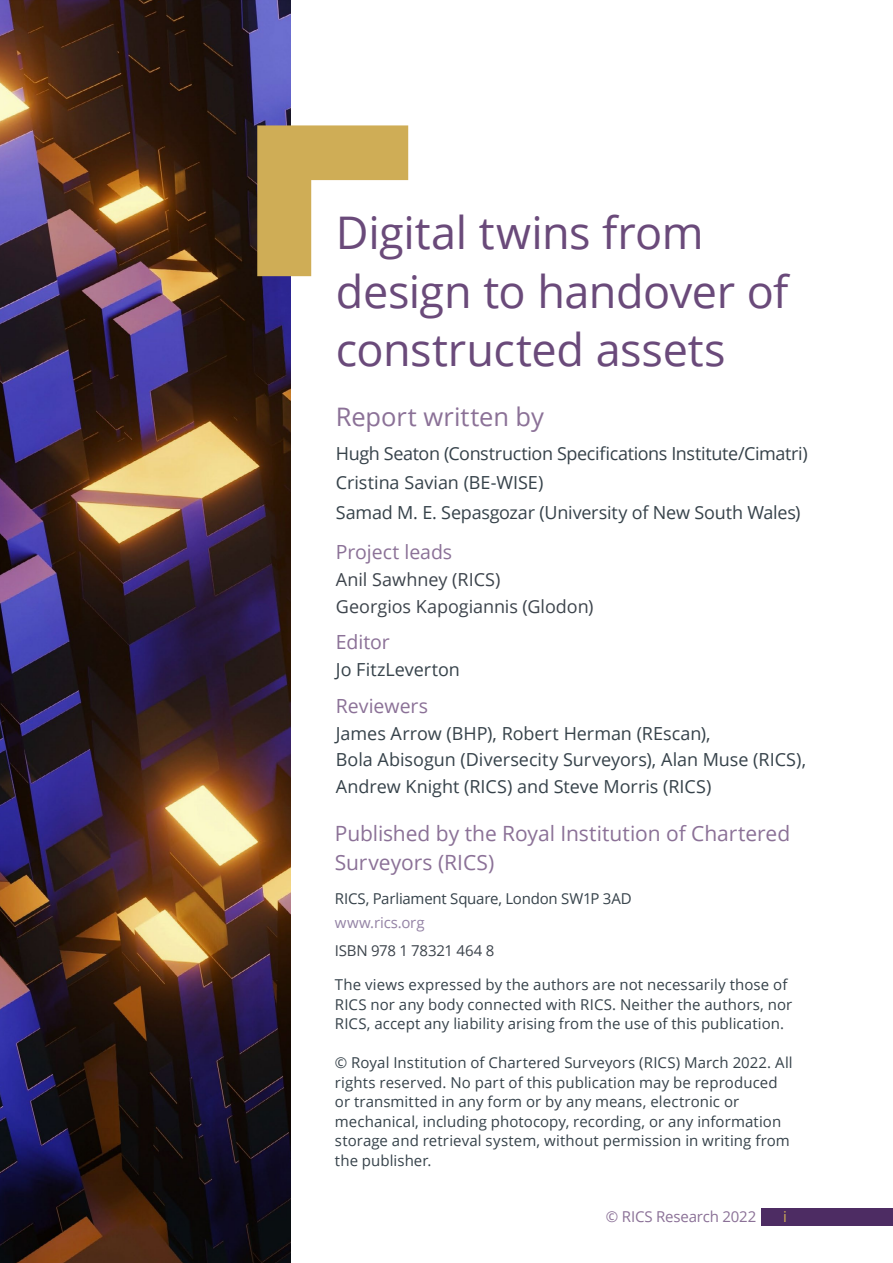
<style>
.page{position:relative;width:893px;height:1263px;background:#fff}
.page>*{position:absolute;margin:0;border:0;box-sizing:border-box;transform-origin:0 0}
.t1{font:45px/58.5px "Open Sans";letter-spacing:-.01em;color:#6a4a7a}
.t2{font:25.5px "Open Sans";letter-spacing:-.005em;color:#8b7197}
.t3{font:21px/28.5px "Open Sans";letter-spacing:-.005em;color:#8b7197}
.t4{font:19.5px "Open Sans";letter-spacing:-.005em;color:#8b7197}
.t5{font:18px/29.7px "Open Sans";letter-spacing:-.005em;color:#36424a}
.t6{font:18px/26.7px "Open Sans";letter-spacing:-.005em;color:#3d444c}
.t7{font:15px/19.5px "Open Sans";letter-spacing:.005em;color:#36424a}
.t8{font:15px "Open Sans";letter-spacing:-.015em;color:#36424a}
.t9{font:15px "Open Sans";letter-spacing:-.01em;color:#8b7197}
.t10{font:15px "Open Sans";letter-spacing:-.015em;color:#3d444c}
.t11{font:15px "Open Sans";letter-spacing:-.005em;color:#9483a5}
.t12{font:15px "Open Sans";color:#cfad56}
</style>
<div class="page">
<div style="left:761px;top:1208px;width:132px;height:17px;background:#4d2c63"></div>
<img style="left:0;top:0;width:291px;height:1263px">
<svg style="left:257px;top:125px;width:151px;height:151px"></svg>
<h1 class="t1" style="left:336px;top:202px;width:454px">Digital twins from design to handover of constructed assets</h1>
<h2 class="t2" style="left:336px;top:399px;width:210px">Report written by</h2>
<p class="t5" style="left:336px;top:438px;width:473px">Hugh Seaton (Construction Specifications Institute/Cimatri)<br>Cristina Savian (BE-WISE)<br>Samad M. E. Sepasgozar (University of New South Wales)</p>
<h3 class="t4" style="left:336px;top:538px;width:118px">Project leads</h3>
<p class="t6" style="left:336px;top:565px;width:259px">Anil Sawhney (RICS)<br>Georgios Kapogiannis (Glodon)</p>
<h3 class="t4" style="left:336px;top:629px;width:55px">Editor</h3>
<p class="t5" style="left:336px;top:654px;width:126px">Jo FitzLeverton</p>
<h3 class="t4" style="left:336px;top:692px;width:94px">Reviewers</h3>
<p class="t5" style="left:336px;top:719px;width:472px;line-height:26.7px">James Arrow (BHP), Robert Herman (REscan),<br>Bola Abisogun (Diversecity Surveyors), Alan Muse (RICS),<br>Andrew Knight (RICS) and Steve Morris (RICS)</p>
<h3 class="t3" style="left:335px;top:819px;width:457px">Published by the Royal Institution of Chartered<br>Surveyors (RICS)</h3>
<p class="t8" style="left:335px;top:888px;width:298px">RICS, Parliament Square, London SW1P 3AD</p>
<p class="t11" style="left:335px;top:912px;width:91px">www.rics.org</p>
<p class="t10" style="left:335px;top:940px;width:161px">ISBN 978 1 78321 464 8</p>
<p class="t7" style="left:335px;top:974px;width:459px">The views expressed by the authors are not necessarily those of<br>RICS nor any body connected with RICS. Neither the authors, nor<br>RICS, accept any liability arising from the use of this publication.</p>
<p class="t7" style="left:335px;top:1052px;width:459px">© Royal Institution of Chartered Surveyors (RICS) March 2022. All rights reserved. No part of this publication may be reproduced or transmitted in any form or by any means, electronic or mechanical, including photocopy, recording, or any information storage and retrieval system, without permission in writing from the publisher.</p>
<p class="t9" style="left:606px;top:1206px;width:152px">© RICS Research 2022</p>
<p class="t12" style="left:783px;top:1206px;width:5px">i</p>
</div>
